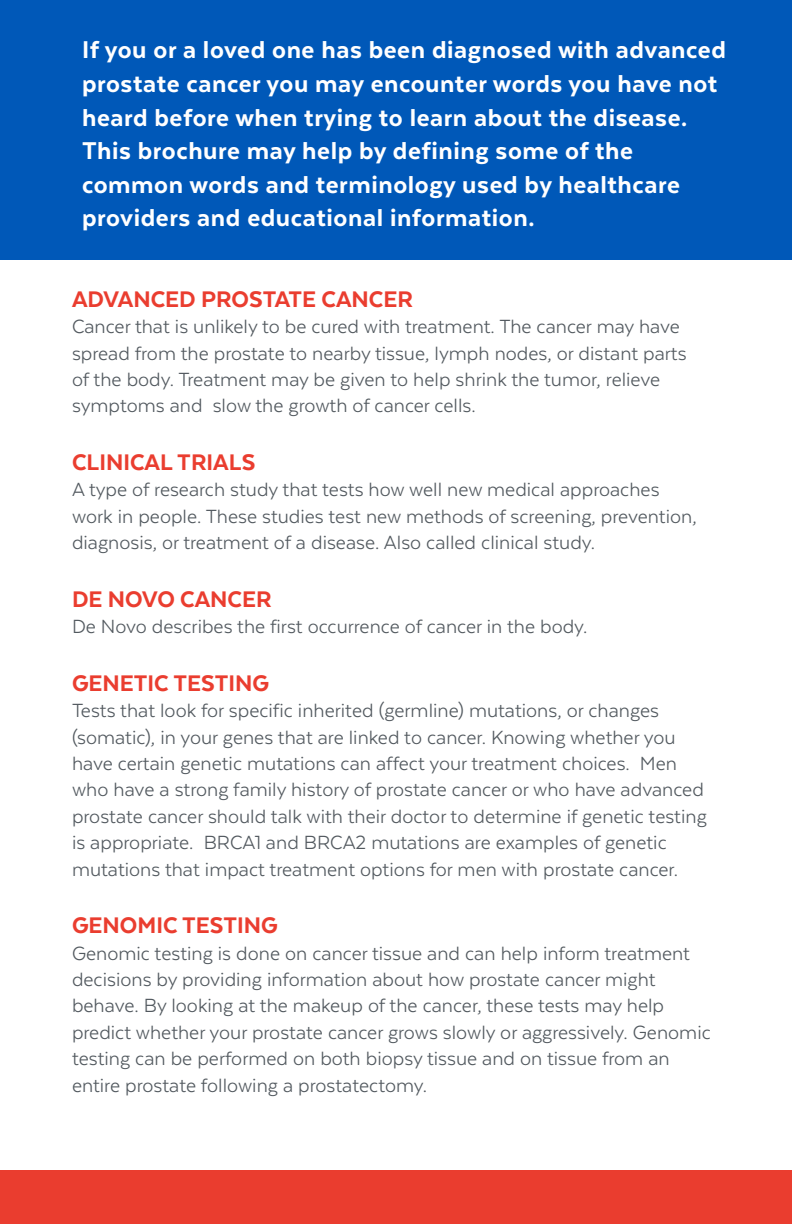
<style>
.page{position:relative;width:792px;height:1224px;background:#fff}
.page>*{position:absolute;margin:0;border:0;box-sizing:border-box;transform-origin:0 0}
.t1{font:800 28px/33.6px "Texta";letter-spacing:.02em;color:#fff}
.t2{font:800 26px "Texta";color:#ea3d2f}
.t3{font:22px/26.4px "Texta";color:#52595f}
</style>
<div class="page">
<div style="left:0;top:0;width:792px;height:260px;background:#0058b8"></div>
<div style="left:0;top:1170px;width:792px;height:54px;background:#ea3d2f"></div>
<p class="t1" style="left:82px;top:33px;width:645px">If you or a loved one has been diagnosed with advanced prostate cancer you may encounter words you have not heard before when trying to learn about the disease.<br>This brochure may help by defining some of the common words and terminology used by healthcare providers and educational information.</p>
<p class="t2" style="left:72px;top:285px;width:342px">ADVANCED PROSTATE CANCER</p>
<p class="t3" style="left:72px;top:313px;width:616px">Cancer that is unlikely to be cured with treatment. The cancer may have spread from the prostate to nearby tissue, lymph nodes, or distant parts of the body. Treatment may be given to help shrink the tumor, relieve symptoms and slow the growth of cancer cells.</p>
<p class="t2" style="left:72px;top:449px;width:185px">CLINICAL TRIALS</p>
<p class="t3" style="left:72px;top:476px;width:626px">A type of research study that tests how well new medical approaches work in people. These studies test new methods of screening, prevention, diagnosis, or treatment of a disease. Also called clinical study.</p>
<p class="t2" style="left:72px;top:585px;width:201px">DE NOVO CANCER</p>
<p class="t3" style="left:72px;top:613px;width:517px">De Novo describes the first occurrence of cancer in the body.</p>
<p class="t2" style="left:72px;top:669px;width:199px">GENETIC TESTING</p>
<p class="t3" style="left:72px;top:697px;width:636px">Tests that look for specific inherited (germline) mutations, or changes (somatic), in your genes that are linked to cancer. Knowing whether you have certain genetic mutations can affect your treatment choices. Men who have a strong family history of prostate cancer or who have advanced prostate cancer should talk with their doctor to determine if genetic testing is appropriate. BRCA1 and BRCA2 mutations are examples of genetic mutations that impact treatment options for men with prostate cancer.</p>
<p class="t2" style="left:72px;top:912px;width:207px">GENOMIC TESTING</p>
<p class="t3" style="left:72px;top:939px;width:640px">Genomic testing is done on cancer tissue and can help inform treatment decisions by providing information about how prostate cancer might behave. By looking at the makeup of the cancer, these tests may help predict whether your prostate cancer grows slowly or aggressively. Genomic testing can be performed on both biopsy tissue and on tissue from an entire prostate following a prostatectomy.</p>
</div>
